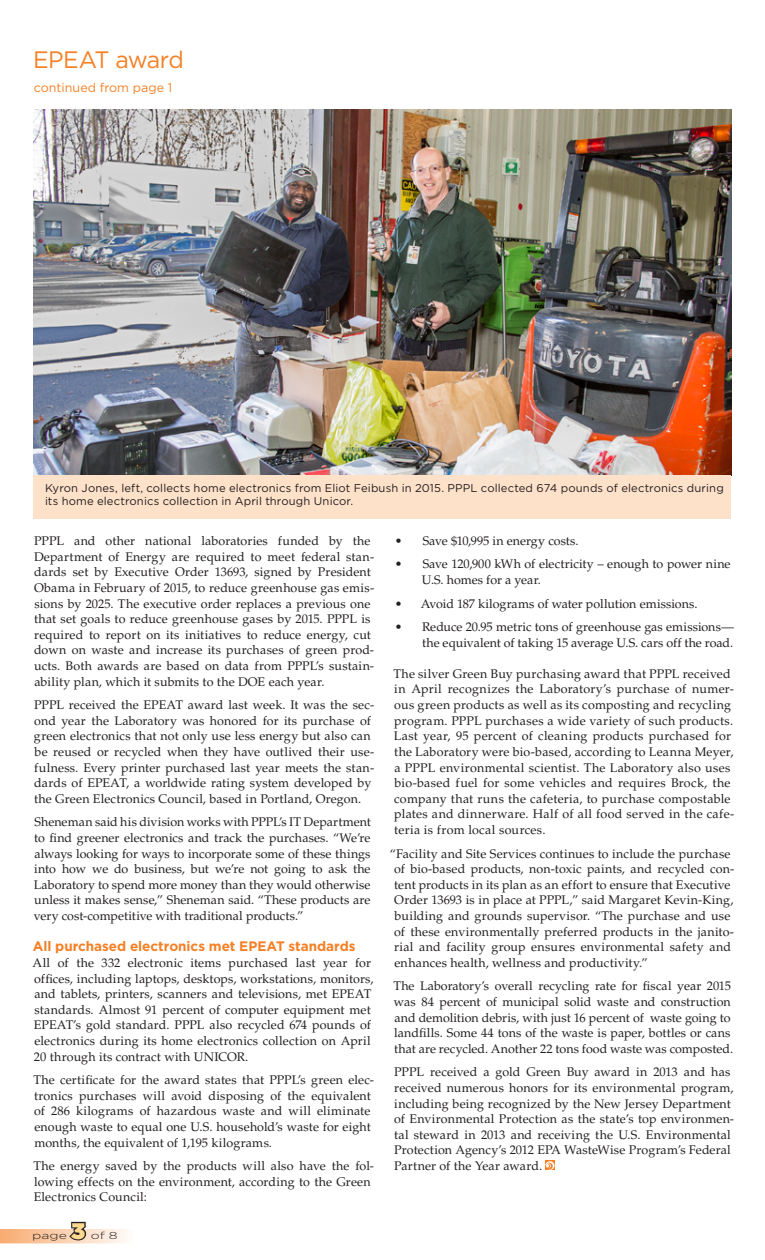
<style>
.page{position:relative;width:765px;height:1260px;background:#fff}
.page>*{position:absolute;margin:0;border:0;box-sizing:border-box;transform-origin:0 0}
.t1{font:23.75px "Gotham";letter-spacing:-.035em;color:#f58025}
.t2{font:900 22.5px "Gotham";color:#ffd990}
.t3{font:700 13.75px "Gotham";color:#f58025}
.t4{font:12.5px/15.6px "Palatino LT Std";letter-spacing:.01em;color:#231f20}
.t5{font:12.5px "Gotham";color:#f58025}
.t6{font:11.25px/13.5px "Gotham";letter-spacing:.01em;color:#231f20}
.t7{font:300 10px "Gotham";color:#231f20;scale:1.4 1}
</style>
<div class="page">
<svg style="left:546px;top:1161px;width:8px;height:9px"></svg>
<img style="left:34px;top:110px;width:697px;height:366px">
<div style="left:34px;top:476px;width:697px;height:43px;background:#fee1c9"></div>
<svg style="left:0;top:1221px;width:126px;height:22px"></svg>
<h1 class="t1" style="left:33px;top:45px;width:152px">EPEAT award</h1>
<p class="t5" style="left:34px;top:79px;width:140px">continued from page 1</p>
<p class="t6" style="left:45px;top:481px;width:680px">Kyron Jones, left, collects home electronics from Eliot Feibush in 2015. PPPL collected 674 pounds of electronics during its home electronics collection in April through Unicor.</p>
<p class="t4" style="left:34px;top:533px;width:342px">PPPL and other national laboratories funded by the Department of Energy are required to meet federal stan&shy;dards set by Executive Order 13693, signed by President Obama in February of 2015, to reduce greenhouse gas emis&shy;sions by 2025. The executive order replaces a previous one that set goals to reduce greenhouse gases by 2015. PPPL is required to report on its initiatives to reduce energy, cut down on waste and increase its purchases of green prod&shy;ucts. Both awards are based on data from PPPL’s sustain&shy;ability plan, which it submits to the DOE each year.</p>
<p class="t4" style="left:34px;top:697px;width:342px">PPPL received the EPEAT award last week. It was the sec&shy;ond year the Laboratory was honored for its purchase of green electronics that not only use less energy but also can be reused or recycled when they have outlived their use&shy;fulness. Every printer purchased last year meets the stan&shy;dards of EPEAT, a worldwide rating system developed by the Green Electronics Council, based in Portland, Oregon.</p>
<p class="t4" style="left:34px;top:814px;width:339px;text-align:justify">Sheneman said his division works with PPPL’s IT Department to find greener electronics and track the purchases. “We’re always looking for ways to incorporate some of these things into how we do business, but we’re not going to ask the Laboratory to spend more money than they would otherwise unless it makes sense,” Sheneman said. “These products are very cost-competitive with traditional products.”</p>
<p class="t3" style="left:33px;top:937px;width:324px">All purchased electronics met EPEAT standards</p>
<p class="t4" style="left:33px;top:955px;width:342px">All of the 332 electronic items purchased last year for offices, including laptops, desktops, workstations, monitors, and tablets, printers, scanners and televisions, met EPEAT standards. Almost 91 percent of computer equipment met EPEAT’s gold standard. PPPL also recycled 674 pounds of electronics during its home electronics collection on April 20 through its contract with UNICOR.</p>
<p class="t4" style="left:33px;top:1072px;width:342px">The certificate for the award states that PPPL’s green elec&shy;tronics purchases will avoid disposing of the equivalent of 286 kilograms of hazardous waste and will eliminate enough waste to equal one U.S. household’s waste for eight months, the equivalent of 1,195 kilograms.</p>
<p class="t4" style="left:33px;top:1158px;width:342px">The energy saved by the products will also have the fol&shy;lowing effects on the environment, according to the Green<br>Electronics Council:</p>
<p class="t7" style="left:32px;top:1229px;width:26px">page</p>
<h2 class="t2" style="left:71px;top:1215px;width:15px">3</h2>
<p class="t7" style="left:91px;top:1229px;width:21px">of 8</p>
<p class="t4" style="left:395px;top:533px;width:185px">• Save $10,995 in energy costs.</p>
<p class="t4" style="left:422px;top:557px;width:310px;text-indent:-27px">• Save 120,900 kWh of electricity – enough to power nine<br>U.S. homes for a year.</p>
<p class="t4" style="left:395px;top:596px;width:304px">• Avoid 187 kilograms of water pollution emissions.</p>
<p class="t4" style="left:395px;top:619px;width:340px;text-align:right">• Reduce 20.95 metric tons of greenhouse gas emissions— the equivalent of taking 15 average U.S. cars off the road.</p>
<p class="t4" style="left:393px;top:666px;width:342px">The silver Green Buy purchasing award that PPPL received in April recognizes the Laboratory’s purchase of numer&shy;ous green products as well as its composting and recycling program. PPPL purchases a wide variety of such products.<br>Last year, 95 percent of cleaning products purchased for the Laboratory were bio-based, according to Leanna Meyer, a PPPL environmental scientist. The Laboratory also uses bio-based fuel for some vehicles and requires Brock, the company that runs the cafeteria, to purchase compostable plates and dinnerware. Half of all food served in the cafe&shy;teria is from local sources.</p>
<p class="t4" style="left:394px;top:846px;width:342px;text-indent:-4px">“Facility and Site Services continues to include the purchase of bio-based products, non-toxic paints, and recycled con&shy;tent products in its plan as an effort to ensure that Executive Order 13693 is in place at PPPL,” said Margaret Kevin-King, building and grounds supervisor. “The purchase and use of these environmentally preferred products in the janito&shy;rial and facility group ensures environmental safety and enhances health, wellness and productivity.”</p>
<p class="t4" style="left:393px;top:978px;width:341px">The Laboratory’s overall recycling rate for fiscal year 2015 was 84 percent of municipal solid waste and construction and demolition debris, with just 16 percent of waste going to landfills. Some 44 tons of the waste is paper, bottles or cans that are recycled. Another 22 tons food waste was composted.</p>
<p class="t4" style="left:394px;top:1064px;width:342px">PPPL received a gold Green Buy award in 2013 and has received numerous honors for its environmental program, including being recognized by the New Jersey Department of Environmental Protection as the state’s top environmen&shy;tal steward in 2013 and receiving the U.S. Environmental Protection Agency’s 2012 EPA WasteWise Program’s Federal Partner of the Year award.</p>
</div>
